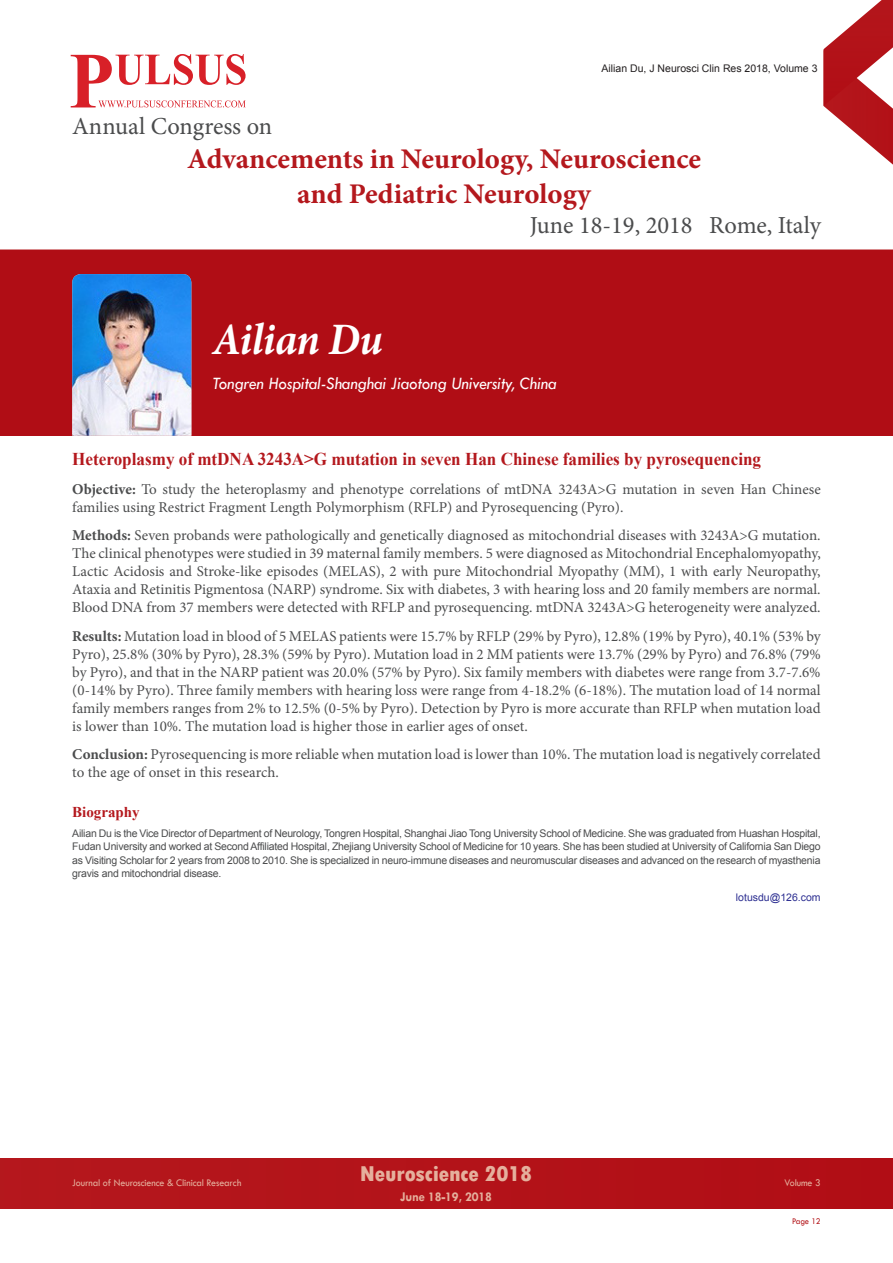
<style>
.page{position:relative;width:893px;height:1263px;background:#fff}
.page>*{position:absolute;margin:0;border:0;box-sizing:border-box;transform-origin:0 0}
.t1{font:italic 700 45px "Minion Pro";letter-spacing:-.015em;color:#fff;scale:.95 1}
.t2{font:700 28.5px/35.2px "Minion Pro";color:#b4181d;text-align:center}
.t3{font:24.45px "Minion Pro";color:#4b4c4d}
.t4{font:800 condensed 22.5px "Tw Cen";letter-spacing:-.01em;color:#e5b09d;scale:1.1 1}
.t5{font:700 18px "Times New Roman";color:#b4181d;scale:.95 1}
.t6{font:italic 18px "Tw Cen";letter-spacing:-.01em;color:#fff;scale:.95 1}
.Abstract{font:15px/18px "Minion Pro";color:#4b4c4d}
.Bio_Heading{font:700 15px "Times New Roman";color:#b4181d}
.t7{font:700 13.5px "Tw Cen";letter-spacing:-.01em;color:#e5b09d;scale:.95 1}
.Biography{font:10.5px/13.5px "Arial";letter-spacing:-.02em;color:#4b4c4d;text-align:justify}
.t8{font:10.5px "Tw Cen";letter-spacing:-.01em;color:#e5b09d;scale:.95 1}
.t9{font:10.5px "Arial";color:#231f20}
.Biography-2{font:10.5px "Arial";color:#2e3092}
.t10{font:9px "Tw Cen";letter-spacing:-.02em;color:#b4181d;scale:.95 1}
.s1{font-weight:700}
</style>
<div class="page">
<div style="left:0;top:1159px;width:892px;height:49px;background:#b31319"></div>
<hr style="left:0;top:250px;width:893px;height:1px;background:#b4181d">
<svg style="left:71px;top:54px;width:175px;height:53px"></svg>
<svg style="left:824px;top:0;width:69px;height:165px"></svg>
<div style="left:0;top:250px;width:892px;height:186px;background:#b00d15"></div>
<img style="left:72px;top:274px;width:119px;height:162px">
<h3 class="t3" style="left:72px;top:109px;width:202px">Annual Congress on</h3>
<p class="t9" style="left:602px;top:61px;width:217px">Ailian Du, J Neurosci Clin Res 2018, Volume 3</p>
<h2 class="t2" style="left:187px;top:141px;width:516px">Advancements in Neurology, Neuroscience and Pediatric Neurology</h2>
<h3 class="t3" style="left:530px;top:209px;width:293px">June 18-19, 2018 Rome, Italy</h3>
<p class="t1" style="left:213px;top:307px;width:181px">Ailian Du</p>
<p class="t6" style="left:213px;top:372px;width:364px">Tongren Hospital-Shanghai Jiaotong University, China</p>
<p class="t5" style="left:72px;top:446px;width:727px">Heteroplasmy of mtDNA 3243A&gt;G mutation in seven Han Chinese families by pyrosequencing</p>
<p class="Abstract" style="left:72px;top:480px;width:750px"><span class="s1">Objective:</span> To study the heteroplasmy and phenotype correlations of mtDNA 3243A&gt;G mutation in seven Han Chinese families using Restrict Fragment Length Polymorphism (RFLP) and Pyrosequencing (Pyro).</p>
<p class="Abstract" style="left:72px;top:526px;width:750px;text-align:justify"><span class="s1">Methods:</span> Seven probands were pathologically and genetically diagnosed as mitochondrial diseases with 3243A&gt;G mutation.<br>The clinical phenotypes were studied in 39 maternal family members. 5 were diagnosed as Mitochondrial Encephalomyopathy, Lactic Acidosis and Stroke-like episodes (MELAS), 2 with pure Mitochondrial Myopathy (MM), 1 with early Neuropathy, Ataxia and Retinitis Pigmentosa (NARP) syndrome. Six with diabetes, 3 with hearing loss and 20 family members are normal.<br>Blood DNA from 37 members were detected with RFLP and pyrosequencing. mtDNA 3243A&gt;G heterogeneity were analyzed.</p>
<p class="Abstract" style="left:72px;top:627px;width:750px;text-align:justify"><span class="s1">Results:</span> Mutation load in blood of 5 MELAS patients were 15.7% by RFLP (29% by Pyro), 12.8% (19% by Pyro), 40.1% (53% by Pyro), 25.8% (30% by Pyro), 28.3% (59% by Pyro). Mutation load in 2 MM patients were 13.7% (29% by Pyro) and 76.8% (79% by Pyro), and that in the NARP patient was 20.0% (57% by Pyro). Six family members with diabetes were range from 3.7-7.6% (0-14% by Pyro). Three family members with hearing loss were range from 4-18.2% (6-18%). The mutation load of 14 normal family members ranges from 2% to 12.5% (0-5% by Pyro). Detection by Pyro is more accurate than RFLP when mutation load is lower than 10%. The mutation load is higher those in earlier ages of onset.</p>
<p class="Abstract" style="left:72px;top:746px;width:750px"><span class="s1">Conclusion:</span> Pyrosequencing is more reliable when mutation load is lower than 10%. The mutation load is negatively correlated to the age of onset in this research.</p>
<p class="Bio_Heading" style="left:72px;top:801px;width:69px">Biography</p>
<p class="Biography" style="left:72px;top:826px;width:750px">Ailian Du is the Vice Director of Department of Neurology, Tongren Hospital, Shanghai Jiao Tong University School of Medicine. She was graduated from Huashan Hospital, Fudan University and worked at Second Affiliated Hospital, Zhejiang University School of Medicine for 10 years. She has been studied at University of California San Diego as Visiting Scholar for 2 years from 2008 to 2010. She is specialized in neuro-immune diseases and neuromuscular diseases and advanced on the research of myasthenia gravis and mitochondrial disease.</p>
<p class="Biography-2" style="left:736px;top:891px;width:86px">lotusdu@126.com</p>
<p class="t8" style="left:72px;top:1177px;width:179px">Journal of Neuroscience &amp; Clinical Research</p>
<h3 class="t4" style="left:360px;top:1161px;width:158px">Neuroscience 2018</h3>
<p class="t7" style="left:400px;top:1188px;width:98px">June 18-19, 2018</p>
<p class="t8" style="left:784px;top:1177px;width:40px">Volume 3</p>
<p class="t10" style="left:792px;top:1215px;width:32px">Page 12</p>
</div>
